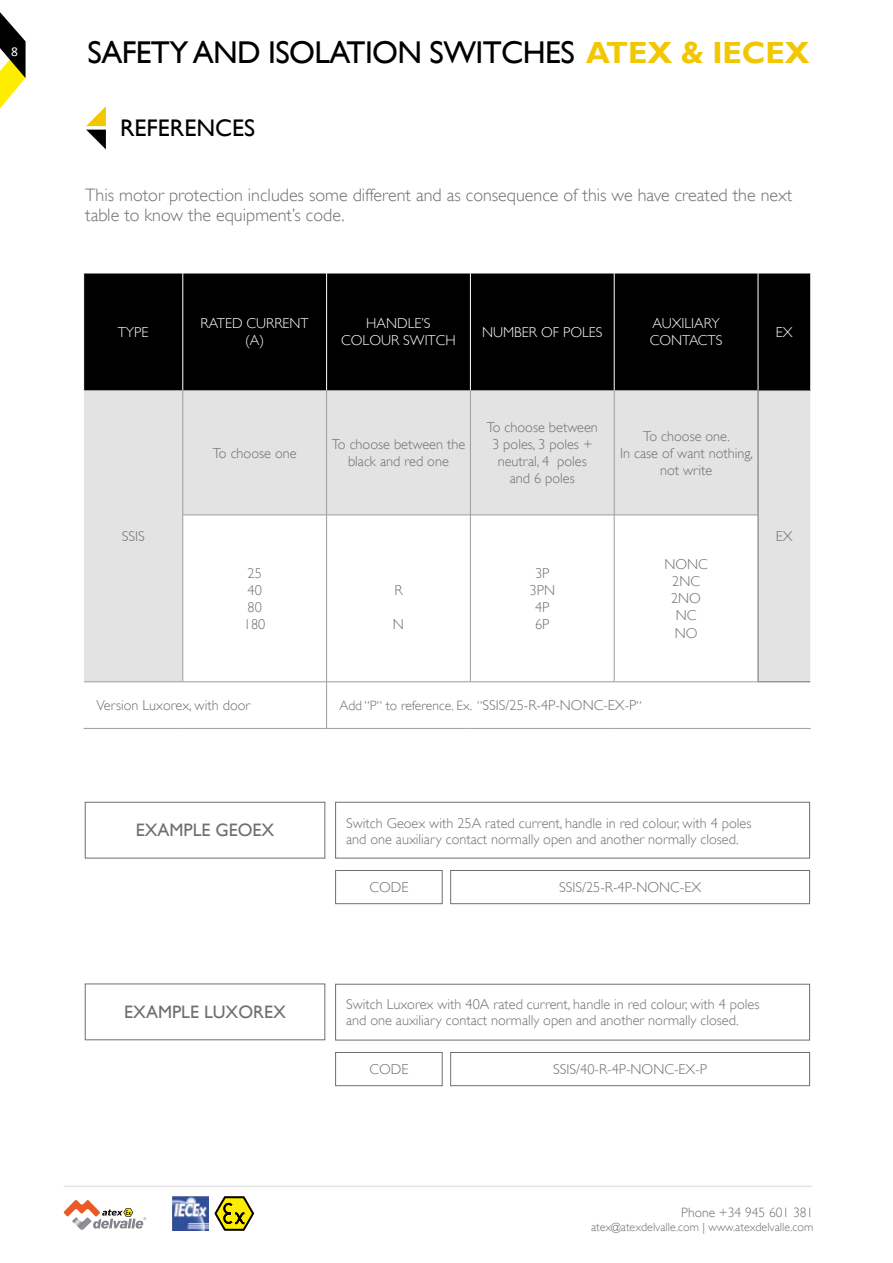
<style>
.page{position:relative;width:893px;height:1263px;background:#fff}
.page>*{position:absolute;margin:0;border:0;box-sizing:border-box;transform-origin:0 0}
.t1{font:31.5px "Gill Sans";letter-spacing:-.02em;color:#000}
.t2{font:24px "Gill Sans";color:#000}
.t3{font:300 18px/19.5px "Gill Sans";color:#706f6f}
.t4{font:18px "Gill Sans";color:#706f6f}
.t5{font:300 14.25px/17.1px "Gill Sans";color:#706f6f;text-align:center}
.t6{font:300 14.25px/17.1px "Gill Sans";color:#fff;text-align:center}
.t7{font:300 13.5px "Gill Sans";color:#706f6f}
.t8{font:300 13.5px "Gill Sans";color:#706f6f}
.t9{font:13.5px "Calibri";color:#fff}
.t10{font:300 12px "Gill Sans";color:#706f6f}
.s1{font-weight:700;font-size:30.6px;color:#f2c700}
.s2{font-size:14.25px}
</style>
<div class="page">
<svg style="left:0;top:12px;width:26px;height:97px"></svg>
<svg style="left:63px;top:1200px;width:83px;height:28px"></svg>
<svg style="left:214px;top:1196px;width:40px;height:35px"></svg>
<img style="left:173px;top:1197px;width:35px;height:34px">
<hr style="left:64px;top:1185px;width:748px;height:2px;background:#e3e3e3">
<div style="left:84px;top:274px;width:726px;height:116px;background:#000"></div>
<svg style="left:84px;top:391px;width:726px;height:290px;fill:#e3e3e3"></svg>
<hr style="left:183px;top:273px;width:1px;height:117px;background:#fff">
<hr style="left:326px;top:273px;width:1px;height:117px;background:#fff">
<hr style="left:470px;top:273px;width:1px;height:117px;background:#fff">
<hr style="left:614px;top:273px;width:1px;height:117px;background:#fff">
<hr style="left:758px;top:273px;width:1px;height:117px;background:#fff">
<hr style="left:84px;top:390px;width:99px;height:1px;background:#9d9d9c">
<hr style="left:183px;top:390px;width:144px;height:1px;background:#9d9d9c">
<hr style="left:183px;top:391px;width:1px;height:124px;background:#9d9d9c">
<hr style="left:327px;top:390px;width:143px;height:1px;background:#9d9d9c">
<hr style="left:326px;top:391px;width:1px;height:124px;background:#9d9d9c">
<hr style="left:470px;top:390px;width:144px;height:1px;background:#9d9d9c">
<hr style="left:470px;top:391px;width:1px;height:124px;background:#9d9d9c">
<hr style="left:614px;top:390px;width:144px;height:1px;background:#9d9d9c">
<hr style="left:614px;top:391px;width:1px;height:124px;background:#9d9d9c">
<hr style="left:183px;top:515px;width:144px;height:1px;background:#9d9d9c">
<hr style="left:183px;top:515px;width:1px;height:167px;background:#9d9d9c">
<hr style="left:327px;top:515px;width:143px;height:1px;background:#9d9d9c">
<hr style="left:326px;top:515px;width:1px;height:167px;background:#9d9d9c">
<hr style="left:470px;top:515px;width:144px;height:1px;background:#9d9d9c">
<hr style="left:470px;top:515px;width:1px;height:167px;background:#9d9d9c">
<hr style="left:614px;top:515px;width:144px;height:1px;background:#9d9d9c">
<hr style="left:614px;top:515px;width:1px;height:167px;background:#9d9d9c">
<hr style="left:84px;top:681px;width:99px;height:1px;background:#9d9d9c">
<hr style="left:183px;top:681px;width:144px;height:1px;background:#9d9d9c">
<hr style="left:327px;top:681px;width:143px;height:1px;background:#9d9d9c">
<hr style="left:326px;top:682px;width:1px;height:46px;background:#9d9d9c">
<hr style="left:470px;top:681px;width:144px;height:1px;background:#9d9d9c">
<hr style="left:614px;top:681px;width:144px;height:1px;background:#9d9d9c">
<hr style="left:83px;top:728px;width:100px;height:1px;background:#9d9d9c">
<hr style="left:183px;top:728px;width:144px;height:1px;background:#9d9d9c">
<hr style="left:327px;top:728px;width:143px;height:1px;background:#9d9d9c">
<hr style="left:470px;top:728px;width:144px;height:1px;background:#9d9d9c">
<hr style="left:614px;top:728px;width:144px;height:1px;background:#9d9d9c">
<hr style="left:758px;top:728px;width:53px;height:1px;background:#9d9d9c">
<hr style="left:758px;top:390px;width:53px;height:1px;background:#706f6f">
<hr style="left:758px;top:391px;width:1px;height:124px;background:#706f6f">
<hr style="left:758px;top:515px;width:1px;height:167px;background:#706f6f">
<hr style="left:758px;top:681px;width:53px;height:1px;background:#706f6f">
<hr style="left:810px;top:515px;width:1px;height:167px;background:#fff">
<svg style="left:86px;top:106px;width:20px;height:43px"></svg>
<div style="left:85px;top:802px;width:240px;height:56px;border:1px solid #706f6f"></div>
<div style="left:85px;top:984px;width:240px;height:56px;border:1px solid #706f6f"></div>
<div style="left:335px;top:870px;width:107px;height:34px;border:1px solid #706f6f"></div>
<div style="left:335px;top:1052px;width:107px;height:34px;border:1px solid #706f6f"></div>
<div style="left:450px;top:870px;width:360px;height:34px;border:1px solid #706f6f"></div>
<div style="left:450px;top:1052px;width:360px;height:34px;border:1px solid #706f6f"></div>
<div style="left:335px;top:802px;width:475px;height:56px;border:1px solid #706f6f"></div>
<div style="left:335px;top:984px;width:475px;height:56px;border:1px solid #706f6f"></div>
<p class="t9" style="left:11px;top:43px;width:8px">8</p>
<h1 class="t1" style="left:88px;top:34px;width:724px">SAFETY AND ISOLATION SWITCHES <span class="s1">ATEX &amp; IECEX</span></h1>
<h2 class="t2" style="left:120px;top:114px;width:136px">REFERENCES</h2>
<p class="t3" style="left:85px;top:185px;width:708px">This motor protection includes some different and as consequence of this we have created the next table to know the equipment’s code.</p>
<p class="t6" style="left:118px;top:323px;width:32px">TYPE</p>
<p class="t6" style="left:201px;top:315px;width:110px">RATED CURRENT (A)</p>
<p class="t6" style="left:341px;top:315px;width:116px">HANDLE’S<br>COLOUR SWITCH</p>
<p class="t6" style="left:482px;top:323px;width:122px">NUMBER OF POLES</p>
<p class="t6" style="left:650px;top:315px;width:74px;text-align:left">AUXILIARY<br>CONTACTS</p>
<p class="t6" style="left:776px;top:323px;width:18px">EX</p>
<p class="t5" style="left:122px;top:528px;width:25px">SSIS</p>
<p class="t5" style="left:213px;top:444px;width:85px">To choose one</p>
<p class="t5" style="left:332px;top:436px;width:135px">To choose between the black and red one</p>
<p class="t5" style="left:487px;top:418px;width:113px">To choose between<br>3 poles, 3 poles + neutral, 4 poles and 6 poles</p>
<p class="t5" style="left:620px;top:427px;width:134px">To choose one.<br>In case of want nothing, not write</p>
<p class="t5" style="left:244px;top:564px;width:23px;text-align:left">25<br>40<br>80<br>180</p>
<p class="t5" style="left:394px;top:581px;width:10px">R</p>
<p class="t5" style="left:393px;top:616px;width:13px">N</p>
<p class="t5" style="left:530px;top:564px;width:27px">3P<br>3PN<br>4P<br>6P</p>
<p class="t5" style="left:664px;top:556px;width:45px">NONC<br>2NC<br>2NO<br>NC<br>NO</p>
<p class="t5" style="left:776px;top:528px;width:18px">EX</p>
<p class="t5" style="left:96px;top:697px;width:155px">Version Luxorex, with door</p>
<p class="t7" style="left:339px;top:698px;width:304px">Add “P“ to reference. Ex. “<span class="s2">SSIS/25-R-4P-NONC-EX-P</span>“</p>
<p class="t4" style="left:136px;top:820px;width:140px">EXAMPLE GEOEX</p>
<p class="t5" style="left:346px;top:814px;width:407px;line-height:16.5px;text-align:left">Switch Geoex with 25A rated current, handle in red colour, with 4 poles and one auxiliary contact normally open and another normally closed.</p>
<p class="t5" style="left:369px;top:879px;width:41px">CODE</p>
<p class="t5" style="left:559px;top:879px;width:144px">SSIS/25-R-4P-NONC-EX</p>
<p class="t4" style="left:124px;top:1001px;width:163px">EXAMPLE LUXOREX</p>
<p class="t5" style="left:346px;top:996px;width:415px;line-height:16.5px;text-align:left">Switch Luxorex with 40A rated current, handle in red colour, with 4 poles and one auxiliary contact normally open and another normally closed.</p>
<p class="t5" style="left:369px;top:1061px;width:41px">CODE</p>
<p class="t5" style="left:553px;top:1061px;width:155px">SSIS/40-R-4P-NONC-EX-P</p>
<p class="t8" style="left:681px;top:1205px;width:134px">Phone +34 945 601 381</p>
<p class="t10" style="left:591px;top:1220px;width:224px">atex@atexdelvalle.com | www.atexdelvalle.com</p>
</div>
